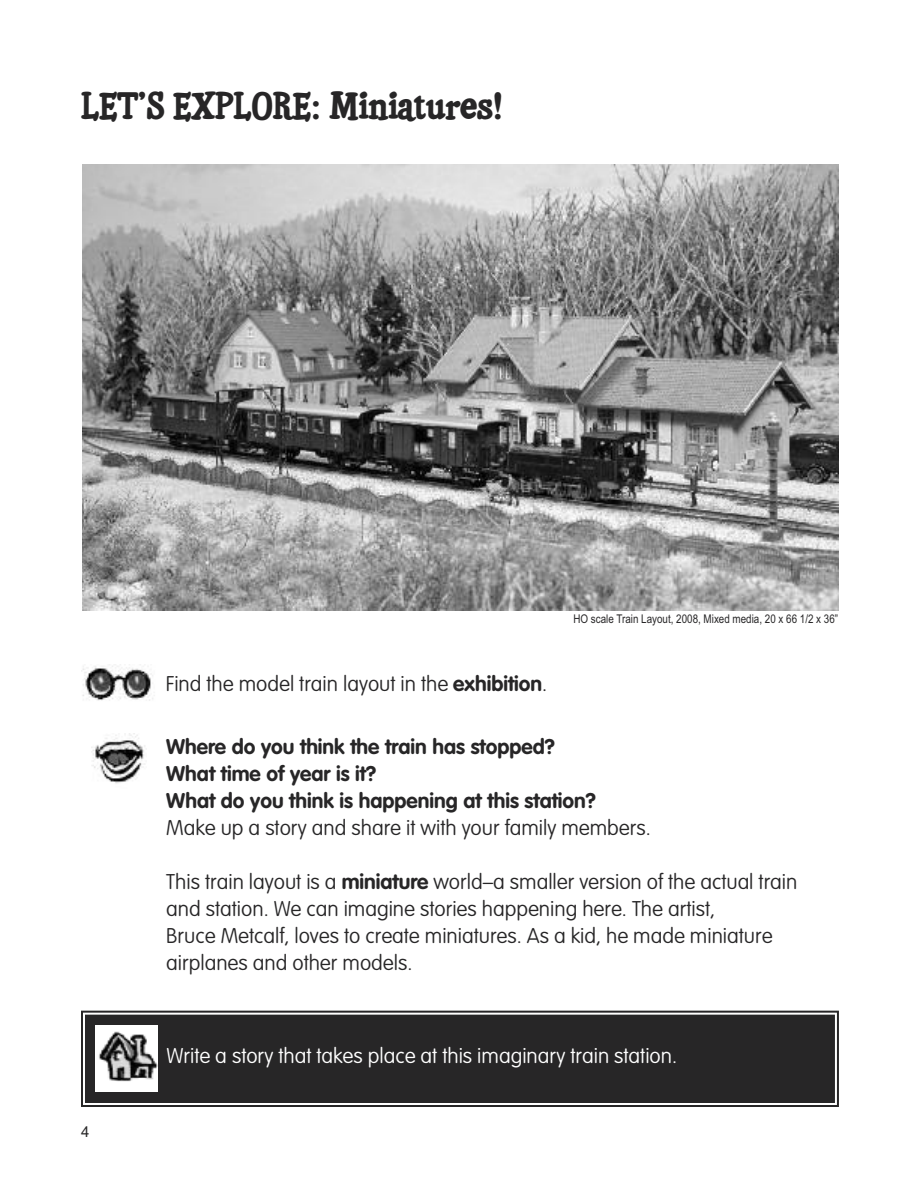
<style>
.page{position:relative;width:918px;height:1188px;background:#fff}
.page>*{position:absolute;margin:0;border:0;box-sizing:border-box;transform-origin:0 0}
.t1{font:36px "Pumpkin JF";color:#272627}
.t2{font:100 21px/27px "VAG Rounded";color:#272627}
.t3{font:700 21px/27px "VAG Rounded";color:#272627}
.t4{font:100 21px "VAG Rounded";color:#fff}
.t5{font:15px "Arial";color:#272627}
.t6{font:12px "Arial Narrow";color:#272627}
.s1{font-weight:700}
</style>
<div class="page">
<div style="left:87px;top:1017px;width:746px;height:84px;background:#272627"></div>
<div style="left:82px;top:1012px;width:756px;height:94px;border:4px solid #fff"></div>
<div style="left:81px;top:1011px;width:758px;height:96px;border:2px solid #272627"></div>
<div style="left:85px;top:1015px;width:750px;height:88px;border:2px solid #272627"></div>
<img style="left:82px;top:164px;width:756px;height:446px">
<img style="left:82px;top:666px;width:71px;height:35px">
<img style="left:92px;top:734px;width:53px;height:50px">
<div style="left:95px;top:1025px;width:62px;height:67px;background:#fff"></div>
<img style="left:99px;top:1031px;width:58px;height:50px">
<h1 class="t1" style="left:81px;top:92px;width:423px">LET’S EXPLORE: Miniatures!</h1>
<p class="t2" style="left:166px;top:672px;width:383px">Find the model train layout in the <span class="s1">exhibition</span>.</p>
<p class="t6" style="left:573px;top:612px;width:266px">HO scale Train Layout, 2008, Mixed media, 20 x 66 1/2 x 36”</p>
<p class="t3" style="left:166px;top:735px;width:431px">Where do you think the train has stopped?<br>What time of year is it?<br>What do you think is happening at this station?</p>
<p class="t2" style="left:166px;top:816px;width:486px">Make up a story and share it with your family members.</p>
<p class="t2" style="left:166px;top:870px;width:633px">This train layout is a <span class="s1">miniature</span> world–a smaller version of the actual train and station. We can imagine stories happening here. The artist,<br>Bruce Metcalf, loves to create miniatures. As a kid, he made miniature airplanes and other models.</p>
<p class="t5" style="left:81px;top:1123px;width:10px">4</p>
<p class="t4" style="left:166px;top:1047px;width:512px">Write a story that takes place at this imaginary train station.</p>
</div>
